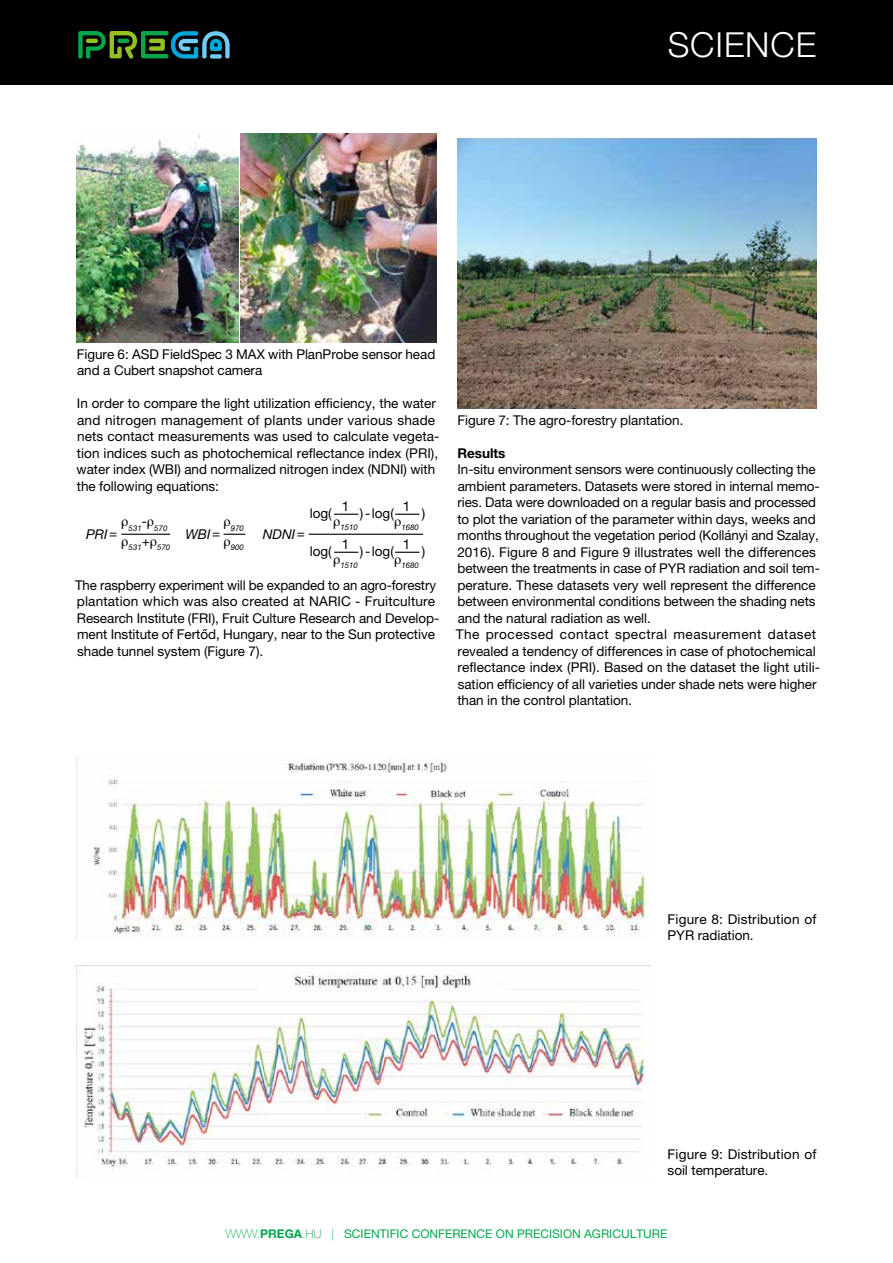
<style>
.page{position:relative;width:893px;height:1263px;background:#fff}
.page>*{position:absolute;margin:0;border:0;box-sizing:border-box;transform-origin:0 0}
.t1{font:300 34.5px "Helvetica Neue LT Pro";letter-spacing:.025em;color:#fff}
.t2{font:13.5px/16.5px "Helvetica Neue LT Pro";letter-spacing:-.005em;color:#000}
.t3{font:13.5px/16.2px "Helvetica Neue LT Pro";letter-spacing:.015em;color:#000}
.t4{font:italic 13.5px "Helvetica Neue LT Pro";letter-spacing:-.005em;color:#000}
.t5{font:700 13.5px "Helvetica Neue LT Pro";letter-spacing:-.005em;color:#000}
.t6{font:12px "Helvetica Neue LT Pro";color:#04a64a}
.t7{font:italic 7.8px "Helvetica Neue LT Pro";letter-spacing:-.005em;color:#000}
.s1{font-weight:100}
.s2{font-weight:700}
</style>
<div class="page">
<div style="left:0;top:0;width:893px;height:85px;background:#000"></div>
<img style="left:77px;top:134px;width:161px;height:208px">
<img style="left:241px;top:134px;width:195px;height:208px">
<hr style="left:121px;top:534px;width:49px;height:1px;background:#000">
<hr style="left:309px;top:534px;width:114px;height:1px;background:#000">
<img style="left:457px;top:139px;width:359px;height:269px">
<img style="left:76px;top:757px;width:571px;height:183px">
<img style="left:76px;top:965px;width:575px;height:213px">
<svg style="left:78px;top:31px;width:152px;height:28px"></svg>
<svg style="left:334px;top:514px;width:24px;height:1px"></svg>
<svg style="left:334px;top:552px;width:24px;height:1px"></svg>
<svg style="left:395px;top:514px;width:24px;height:1px"></svg>
<svg style="left:395px;top:552px;width:24px;height:1px"></svg>
<svg style="left:224px;top:533px;width:21px;height:2px"></svg>
<h1 class="t1" style="left:668px;top:24px;width:150px">SCIENCE</h1>
<p class="t2" style="left:77px;top:345px;width:360px">Figure 6: ASD FieldSpec 3 MAX with PlanProbe sensor head and a Cubert snapshot camera</p>
<p class="t2" style="left:77px;top:395px;width:364px">In order to compare the light utilization efficiency, the water and nitrogen management of plants under various shade nets contact measurements was used to calculate vegeta&shy;tion indices such as photochemical reflectance index (PRI), water index (WBI) and normalized nitrogen index (NDNI) with the following equations:</p>
<p class="t4" style="left:86px;top:526px;width:33px">PRI=</p>
<p class="t4" style="left:263px;top:526px;width:44px">NDNI=</p>
<p class="t2" style="left:342px;top:498px;width:9px">1</p>
<p class="t7" style="left:340px;top:523px;width:19px">1510</p>
<p class="t2" style="left:342px;top:536px;width:9px">1</p>
<p class="t7" style="left:340px;top:561px;width:19px">1510</p>
<p class="t2" style="left:403px;top:498px;width:9px">1</p>
<p class="t7" style="left:401px;top:523px;width:19px">1680</p>
<p class="t2" style="left:403px;top:536px;width:9px">1</p>
<p class="t7" style="left:401px;top:561px;width:19px">1680</p>
<p class="t2" style="left:310px;top:504px;width:23px">log(</p>
<p class="t2" style="left:360px;top:504px;width:35px">)-log(</p>
<p class="t2" style="left:422px;top:504px;width:5px">)</p>
<p class="t2" style="left:310px;top:542px;width:23px">log(</p>
<p class="t2" style="left:360px;top:542px;width:35px">)-log(</p>
<p class="t2" style="left:422px;top:542px;width:5px">)</p>
<p class="t7" style="left:129px;top:523px;width:40px">531<sup>-</sup> 570</p>
<p class="t7" style="left:129px;top:543px;width:43px">531<sup>+</sup> 570</p>
<p class="t7" style="left:231px;top:523px;width:15px">970</p>
<p class="t7" style="left:231px;top:543px;width:15px">900</p>
<p class="t2" style="left:75px;top:576px;width:366px">The raspberry experiment will be expanded to an agro-forestry plantation which was also created at NARIC - Fruitculture Research Institute (FRI), Fruit Culture Research and Develop&shy;ment Institute of Fertőd, Hungary, near to the Sun protective shade tunnel system (Figure 7).</p>
<p class="t4" style="left:185px;top:526px;width:36px">WBI=</p>
<p class="t2" style="left:457px;top:411px;width:227px">Figure 7: The agro-forestry plantation.</p>
<p class="t5" style="left:458px;top:444px;width:49px">Results</p>
<p class="t2" style="left:456px;top:461px;width:366px">In-situ environment sensors were continuously collecting the ambient parameters. Datasets were stored in internal memo&shy;ries. Data were downloaded on a regular basis and processed to plot the variation of the parameter within days, weeks and months throughout the vegetation period (Kollányi and Szalay, 2016). Figure 8 and Figure 9 illustrates well the differences between the treatments in case of PYR radiation and soil tem&shy;perature. These datasets very well represent the difference between environmental conditions between the shading nets and the natural radiation as well.<br>The processed contact spectral measurement dataset revealed a tendency of differences in case of photochemical reflectance index (PRI). Based on the dataset the light utili&shy;sation efficiency of all varieties under shade nets were higher than in the control plantation.</p>
<p class="t3" style="left:668px;top:910px;width:150px">Figure 8: Distribution of<br>PYR radiation.</p>
<p class="t3" style="left:668px;top:1146px;width:150px">Figure 9: Distribution of soil temperature.</p>
<p class="t6" style="left:226px;top:1226px;width:443px"><span class="s1">WWW.</span><span class="s2">PREGA</span><span class="s1">.HU |</span> SCIENTIFIC CONFERENCE ON PRECISION AGRICULTURE</p>
</div>
